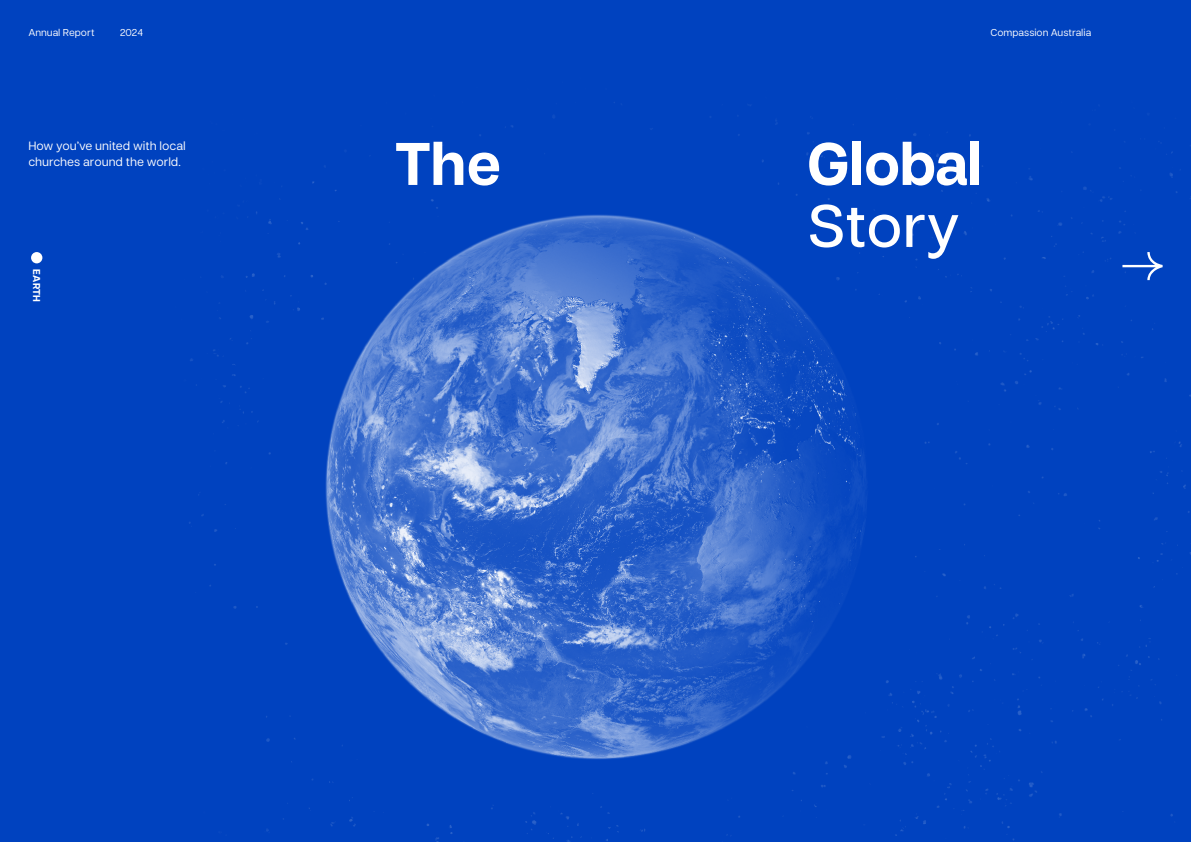
<style>
.page{position:relative;width:1191px;height:842px;background:#fff}
.page>*{position:absolute;margin:0;border:0;box-sizing:border-box;transform-origin:0 0}
.t1{font:700 60px "Neighbour Sans";color:#fff}
.t2{font:500 60px "Neighbour Sans";color:#fff}
.t3{font:12px/16px "Neighbour Sans";color:#fff}
.t4{font:10px "Neighbour Sans";color:#fff}
.t5{font:700 10px "Neighbour Sans";letter-spacing:.03em;color:#fff}
</style>
<div class="page">
<img style="left:0;top:0;width:1191px;height:842px">
<div style="left:31px;top:252px;width:11px;height:11px;background:#fff;border-radius:50%"></div>
<svg style="left:1122px;top:252px;width:40px;height:28px"></svg>
<p class="t4" style="left:28px;top:25px;width:68px">Annual Report</p>
<p class="t4" style="left:120px;top:25px;width:24px">2024</p>
<p class="t4" style="left:990px;top:25px;width:102px">Compassion Australia</p>
<p class="t3" style="left:28px;top:137px;width:159px">How you’ve united with local churches around the world.</p>
<p class="t5" style="left:44px;top:269px;width:34px;rotate:90deg">EARTH</p>
<h1 class="t1" style="left:395px;top:120px;width:107px">The</h1>
<h1 class="t1" style="left:807px;top:120px;width:176px">Global</h1>
<h1 class="t2" style="left:807px;top:182px;width:154px">Story</h1>
</div>
